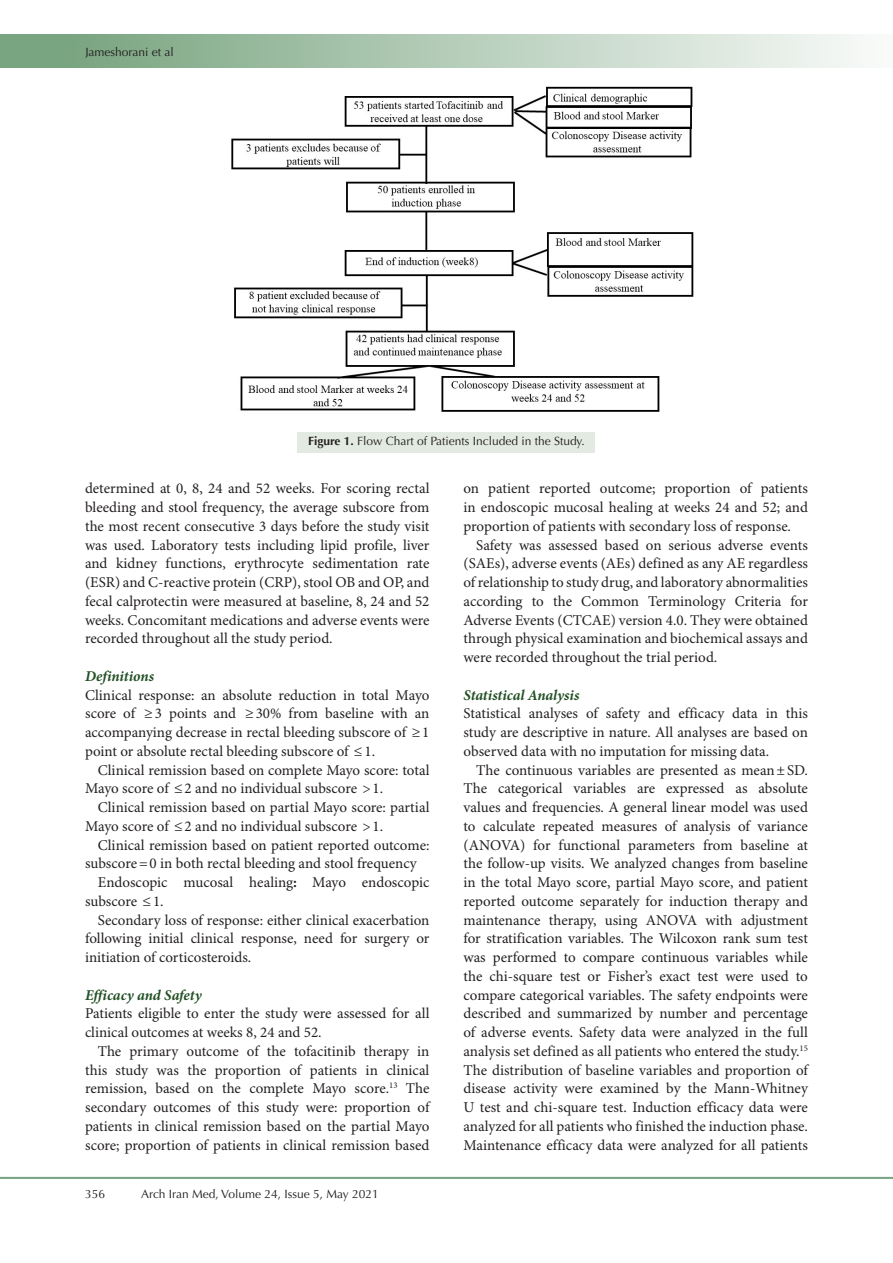
<style>
.page{position:relative;width:893px;height:1263px;background:#fff}
.page>*{position:absolute;margin:0;border:0;box-sizing:border-box;transform-origin:0 0}
.t1{font:15px/18.8px "Minion Pro";color:#231f20;text-align:justify}
.t2{font:italic 700 15px "Minion Pro";letter-spacing:-.005em;color:#225025}
.t3{font:12px "Optima LT Std";color:#231f20}
.s1{font-weight:700}
</style>
<div class="page">
<div style="left:0;top:1177px;width:893px;height:2px;background:#0099e5;border:1px solid #7aa581"></div>
<div style="left:0;top:35px;width:893px;height:33px;background:linear-gradient(to right,#719f78,#f9fbf9)"></div>
<img style="left:231px;top:86px;width:463px;height:326px">
<div style="left:298px;top:432px;width:297px;height:21px;background:#e3eae2"></div>
<p class="t3" style="left:85px;top:45px;width:90px">Jameshorani et al</p>
<p class="t3" style="left:308px;top:434px;width:278px"><span class="s1">Figure 1.</span> Flow Chart of Patients Included in the Study.</p>
<p class="t1" style="left:85px;top:480px;width:346px">determined at 0, 8, 24 and 52 weeks. For scoring rectal bleeding and stool frequency, the average subscore from the most recent consecutive 3 days before the study visit was used. Laboratory tests including lipid profile, liver and kidney functions, erythrocyte sedimentation rate (ESR) and C-reactive protein (CRP), stool OB and OP, and fecal calprotectin were measured at baseline, 8, 24 and 52 weeks. Concomitant medications and adverse events were recorded throughout all the study period.</p>
<p class="t2" style="left:85px;top:665px;width:71px">Definitions</p>
<p class="t1" style="left:85px;top:686px;width:346px">Clinical response: an absolute reduction in total Mayo score of ≥3 points and ≥30% from baseline with an accompanying decrease in rectal bleeding subscore of ≥1 point or absolute rectal bleeding subscore of ≤1.</p>
<p class="t1" style="left:85px;top:761px;width:346px;text-indent:13px">Clinical remission based on complete Mayo score: total<br>Mayo score of ≤2 and no individual subscore &gt;1.</p>
<p class="t1" style="left:85px;top:798px;width:346px;text-indent:13px">Clinical remission based on partial Mayo score: partial<br>Mayo score of ≤2 and no individual subscore &gt;1.</p>
<p class="t1" style="left:85px;top:836px;width:346px;text-indent:13px">Clinical remission based on patient reported outcome: subscore=0 in both rectal bleeding and stool frequency</p>
<p class="t1" style="left:85px;top:873px;width:346px;text-indent:13px">Endoscopic mucosal healing<span class="s1">:</span> Mayo endoscopic subscore ≤1.</p>
<p class="t1" style="left:85px;top:911px;width:346px;text-indent:13px">Secondary loss of response: either clinical exacerbation following initial clinical response, need for surgery or initiation of corticosteroids.</p>
<p class="t2" style="left:85px;top:984px;width:118px">Efficacy and Safety</p>
<p class="t1" style="left:85px;top:1005px;width:346px">Patients eligible to enter the study were assessed for all clinical outcomes at weeks 8, 24 and 52.</p>
<p class="t1" style="left:85px;top:1042px;width:346px;text-indent:13px">The primary outcome of the tofacitinib therapy in this study was the proportion of patients in clinical remission, based on the complete Mayo score.<sup>13</sup> The secondary outcomes of this study were: proportion of patients in clinical remission based on the partial Mayo score; proportion of patients in clinical remission based</p>
<p class="t3" style="left:85px;top:1187px;width:22px">356</p>
<p class="t3" style="left:141px;top:1187px;width:239px">Arch Iran Med, Volume 24, Issue 5, May 2021</p>
<p class="t1" style="left:463px;top:480px;width:346px">on patient reported outcome; proportion of patients in endoscopic mucosal healing at weeks 24 and 52; and proportion of patients with secondary loss of response.</p>
<p class="t1" style="left:463px;top:536px;width:346px;text-indent:13px">Safety was assessed based on serious adverse events (SAEs), adverse events (AEs) defined as any AE regardless of relationship to study drug, and laboratory abnormalities according to the Common Terminology Criteria for Adverse Events (CTCAE) version 4.0. They were obtained through physical examination and biochemical assays and were recorded throughout the trial period.</p>
<p class="t2" style="left:463px;top:684px;width:117px">Statistical Analysis</p>
<p class="t1" style="left:463px;top:705px;width:346px">Statistical analyses of safety and efficacy data in this study are descriptive in nature. All analyses are based on observed data with no imputation for missing data.</p>
<p class="t1" style="left:463px;top:761px;width:346px;text-indent:13px">The continuous variables are presented as mean±SD.<br>The categorical variables are expressed as absolute values and frequencies. A general linear model was used to calculate repeated measures of analysis of variance (ANOVA) for functional parameters from baseline at the follow-up visits. We analyzed changes from baseline in the total Mayo score, partial Mayo score, and patient reported outcome separately for induction therapy and maintenance therapy, using ANOVA with adjustment for stratification variables. The Wilcoxon rank sum test was performed to compare continuous variables while the chi-square test or Fisher’s exact test were used to compare categorical variables. The safety endpoints were described and summarized by number and percentage of adverse events. Safety data were analyzed in the full analysis set defined as all patients who entered the study.<sup>15<br></sup>The distribution of baseline variables and proportion of disease activity were examined by the Mann-Whitney U test and chi-square test. Induction efficacy data were analyzed for all patients who finished the induction phase.<br>Maintenance efficacy data were analyzed for all patients</p>
</div>
